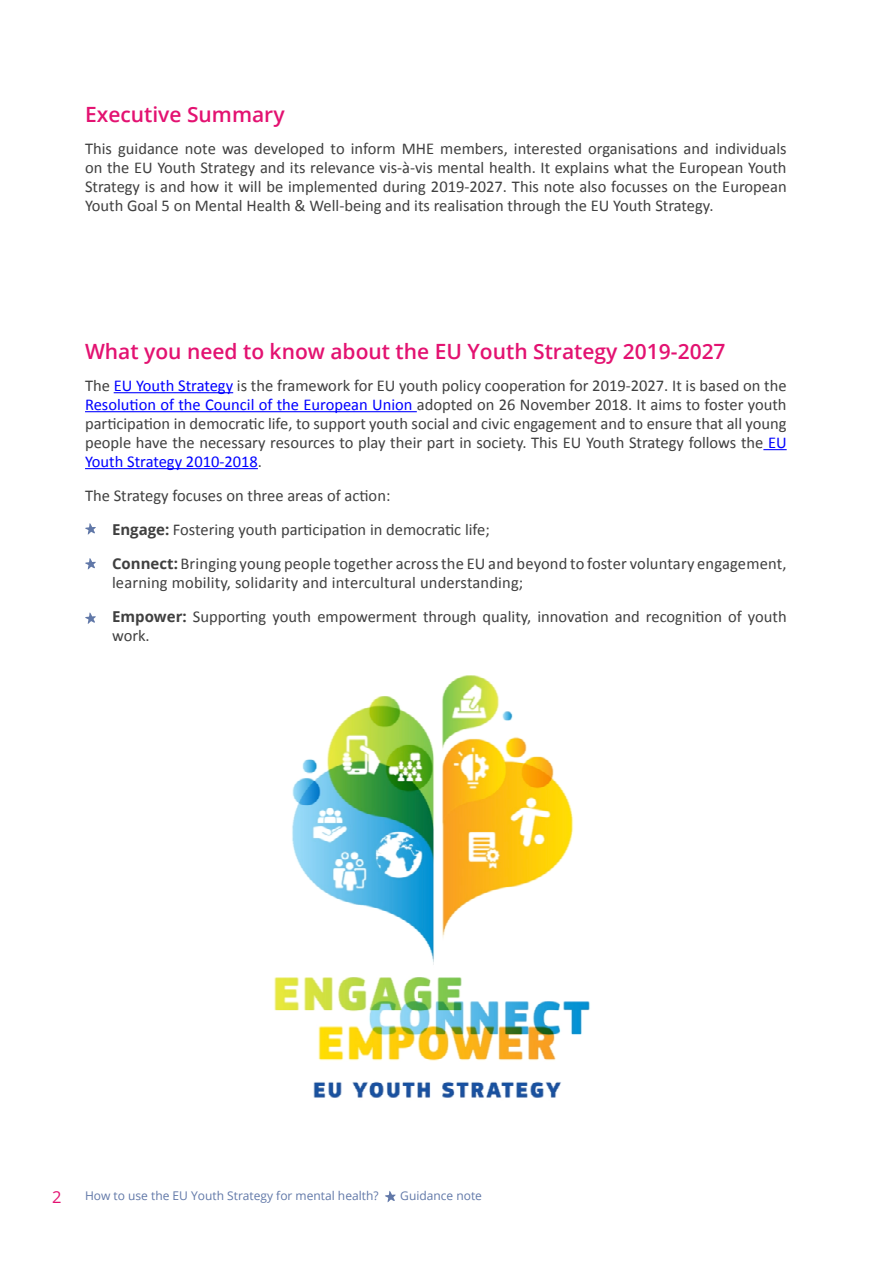
<style>
.page{position:relative;width:893px;height:1263px;background:#fff}
.page>*{position:absolute;margin:0;border:0;box-sizing:border-box;transform-origin:0 0}
.t1{font:600 21px "Open Sans";color:#e31271}
.t2{font:16.5px/18.9px "Calibri";color:#404040;text-align:justify}
.t3{font:16.5px "Open Sans";color:#e31171}
.t4{font:12px "Open Sans";color:#6178a8}
.s1{color:#00f}
.s2{font-family:"Open Sans";font-weight:700;font-size:15px}
</style>
<div class="page">
<svg style="left:385px;top:1191px;width:11px;height:11px"></svg>
<hr style="left:114px;top:392px;width:119px;height:1px;background:#00f">
<hr style="left:85px;top:411px;width:332px;height:1px;background:#00f">
<svg style="left:763px;top:449px;width:24px;height:1px"></svg>
<hr style="left:85px;top:468px;width:173px;height:1px;background:#00f">
<svg style="left:85px;top:523px;width:11px;height:12px"></svg>
<svg style="left:85px;top:558px;width:11px;height:11px"></svg>
<svg style="left:85px;top:612px;width:11px;height:12px"></svg>
<img style="left:274px;top:675px;width:316px;height:423px">
<p class="t1" style="left:85px;top:100px;width:201px">Executive Summary</p>
<p class="t2" style="left:85px;top:139px;width:703px">This guidance note was developed to inform MHE members, interested organisations and individuals on the EU Youth Strategy and its relevance vis-à-vis mental health. It explains what the European Youth Strategy is and how it will be implemented during 2019-2027. This note also focusses on the European Youth Goal 5 on Mental Health &amp; Well-being and its realisation through the EU Youth Strategy.</p>
<p class="t1" style="left:85px;top:337px;width:642px">What you need to know about the EU Youth Strategy 2019-2027</p>
<p class="t2" style="left:85px;top:376px;width:703px">The <span class="s1">EU Youth Strategy</span> is the framework for EU youth policy cooperation for 2019-2027. It is based on the <span class="s1">Resolution of the Council of the European Union</span> adopted on 26 November 2018. It aims to foster youth participation in democratic life, to support youth social and civic engagement and to ensure that all young people have the necessary resources to play their part in society. This EU Youth Strategy follows the <span class="s1">EU Youth Strategy 2010-2018</span>.</p>
<p class="t2" style="left:112px;top:478px;width:676px;line-height:34px;text-align:left;text-indent:-27px">The Strategy focuses on three areas of action:<br><span class="s2">Engage:</span> Fostering youth participation in democratic life;<br><span class="s2">Connect:</span> Bringing young people together across the EU and beyond to foster voluntary engagement,</p>
<p class="t2" style="left:112px;top:565px;width:676px;line-height:33.9px">learning mobility, solidarity and intercultural understanding;<br><span class="s2">Empower:</span> Supporting youth empowerment through quality, innovation and recognition of youth</p>
<p class="t2" style="left:112px;top:626px;width:39px">work.</p>
<p class="t3" style="left:52px;top:1186px;width:11px">2</p>
<p class="t4" style="left:85px;top:1187px;width:295px">How to use the EU Youth Strategy for mental health?</p>
<p class="t4" style="left:400px;top:1187px;width:83px">Guidance note</p>
</div>
